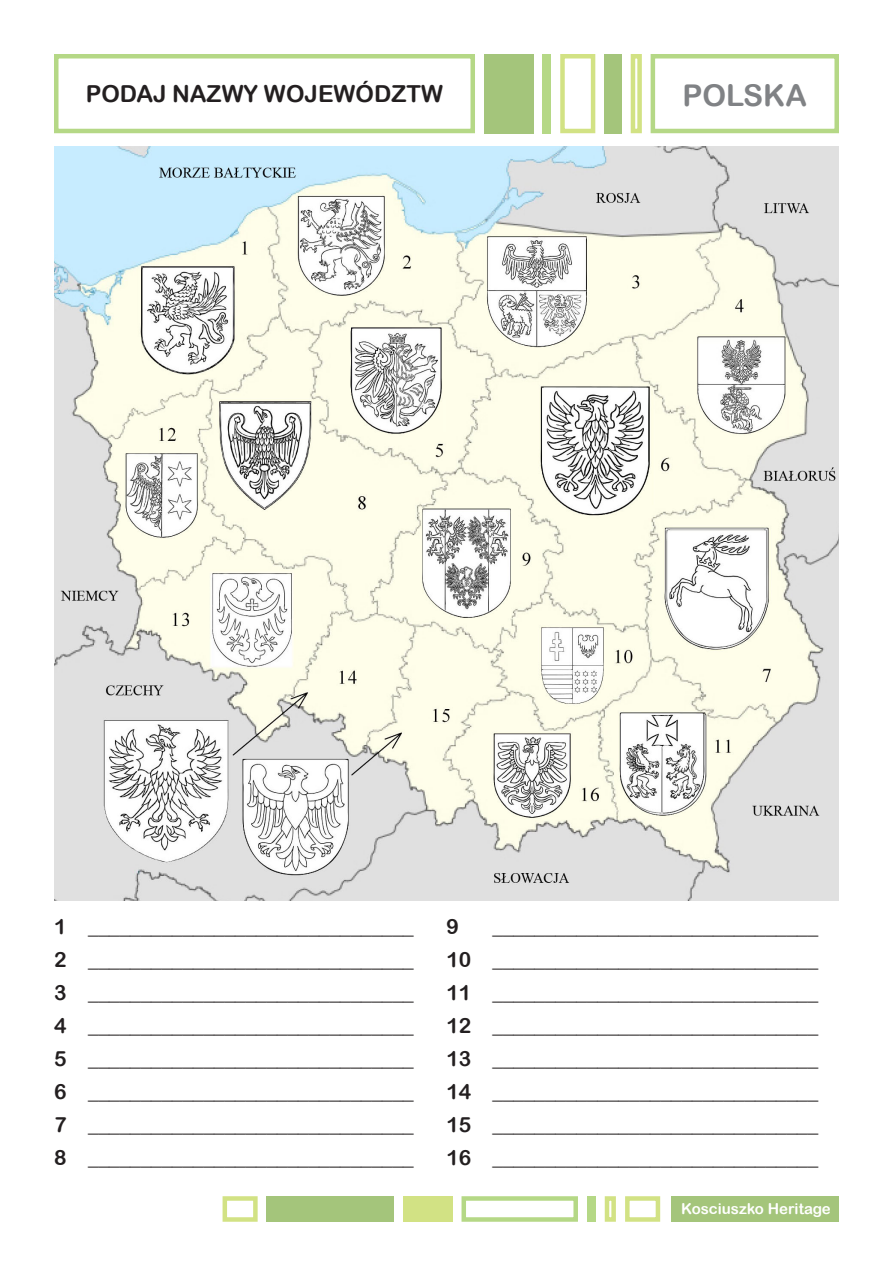
<style>
.page{position:relative;width:893px;height:1263px;background:#fff}
.page>*{position:absolute;margin:0;border:0;box-sizing:border-box;transform-origin:0 0}
.t1{font:30px "Arial Rounded MT Bold";color:#808285}
.t2{font:23.4px "Arial Rounded MT Bold";color:#231f20}
.t3{font:21px "Arial Rounded MT Bold";color:#231f20}
.t4{font:15px "Arial Rounded MT Bold";color:#fff}
</style>
<div class="page">
<div style="left:54px;top:54px;width:421px;height:79px;border:4px solid #b5d886"></div>
<div style="left:484px;top:54px;width:49px;height:79px;background:#a4c57b"></div>
<div style="left:543px;top:54px;width:8px;height:79px;background:#b5d886"></div>
<div style="left:604px;top:54px;width:18px;height:79px;background:#a4c57b"></div>
<div style="left:651px;top:54px;width:188px;height:79px;border:4px solid #b5d886"></div>
<div style="left:560px;top:54px;width:35px;height:79px;border:4px solid #d2e284"></div>
<div style="left:631px;top:54px;width:11px;height:79px;border:4px solid #d2e284"></div>
<img style="left:54px;top:147px;width:785px;height:754px">
<div style="left:461px;top:1196px;width:117px;height:26px;border:4px solid #b5d886"></div>
<div style="left:403px;top:1196px;width:49px;height:26px;background:#d2e284"></div>
<div style="left:587px;top:1196px;width:9px;height:26px;background:#b5d886"></div>
<div style="left:671px;top:1196px;width:168px;height:26px;background:#a4c57b"></div>
<div style="left:625px;top:1196px;width:35px;height:26px;border:4px solid #d2e284"></div>
<div style="left:605px;top:1196px;width:11px;height:26px;border:4px solid #d2e284"></div>
<div style="left:267px;top:1196px;width:127px;height:26px;background:#a4c57b"></div>
<div style="left:223px;top:1196px;width:35px;height:26px;border:4px solid #d2e284"></div>
<p class="t2" style="left:86px;top:80px;width:359px">PODAJ NAZWY WOJEWÓDZTW</p>
<p class="t1" style="left:682px;top:77px;width:126px">POLSKA</p>
<p class="t3" style="left:54px;top:914px;width:14px">1</p>
<p class="t3" style="left:54px;top:947px;width:14px">2</p>
<p class="t3" style="left:54px;top:980px;width:14px">3</p>
<p class="t3" style="left:54px;top:1013px;width:14px">4</p>
<p class="t3" style="left:54px;top:1046px;width:14px">5</p>
<p class="t3" style="left:54px;top:1079px;width:14px">6</p>
<p class="t3" style="left:54px;top:1112px;width:14px">7</p>
<p class="t3" style="left:54px;top:1145px;width:14px">8</p>
<p class="t3" style="left:88px;top:914px;width:327px">_______________________________</p>
<p class="t3" style="left:88px;top:947px;width:327px">_______________________________</p>
<p class="t3" style="left:88px;top:980px;width:327px">_______________________________</p>
<p class="t3" style="left:88px;top:1013px;width:327px">_______________________________</p>
<p class="t3" style="left:88px;top:1046px;width:327px">_______________________________</p>
<p class="t3" style="left:88px;top:1079px;width:327px">_______________________________</p>
<p class="t3" style="left:88px;top:1112px;width:327px">_______________________________</p>
<p class="t3" style="left:88px;top:1145px;width:327px">_______________________________</p>
<p class="t3" style="left:446px;top:914px;width:14px">9</p>
<p class="t3" style="left:446px;top:947px;width:26px">10</p>
<p class="t3" style="left:446px;top:980px;width:26px">11</p>
<p class="t3" style="left:446px;top:1013px;width:26px">12</p>
<p class="t3" style="left:446px;top:1046px;width:26px">13</p>
<p class="t3" style="left:446px;top:1079px;width:26px">14</p>
<p class="t3" style="left:446px;top:1112px;width:26px">15</p>
<p class="t3" style="left:446px;top:1145px;width:26px">16</p>
<p class="t3" style="left:493px;top:914px;width:327px">_______________________________</p>
<p class="t3" style="left:493px;top:947px;width:327px">_______________________________</p>
<p class="t3" style="left:493px;top:980px;width:327px">_______________________________</p>
<p class="t3" style="left:493px;top:1013px;width:327px">_______________________________</p>
<p class="t3" style="left:493px;top:1046px;width:327px">_______________________________</p>
<p class="t3" style="left:493px;top:1079px;width:327px">_______________________________</p>
<p class="t3" style="left:493px;top:1112px;width:327px">_______________________________</p>
<p class="t3" style="left:493px;top:1145px;width:327px">_______________________________</p>
<p class="t4" style="left:681px;top:1200px;width:151px">Kosciuszko Heritage</p>
</div>
